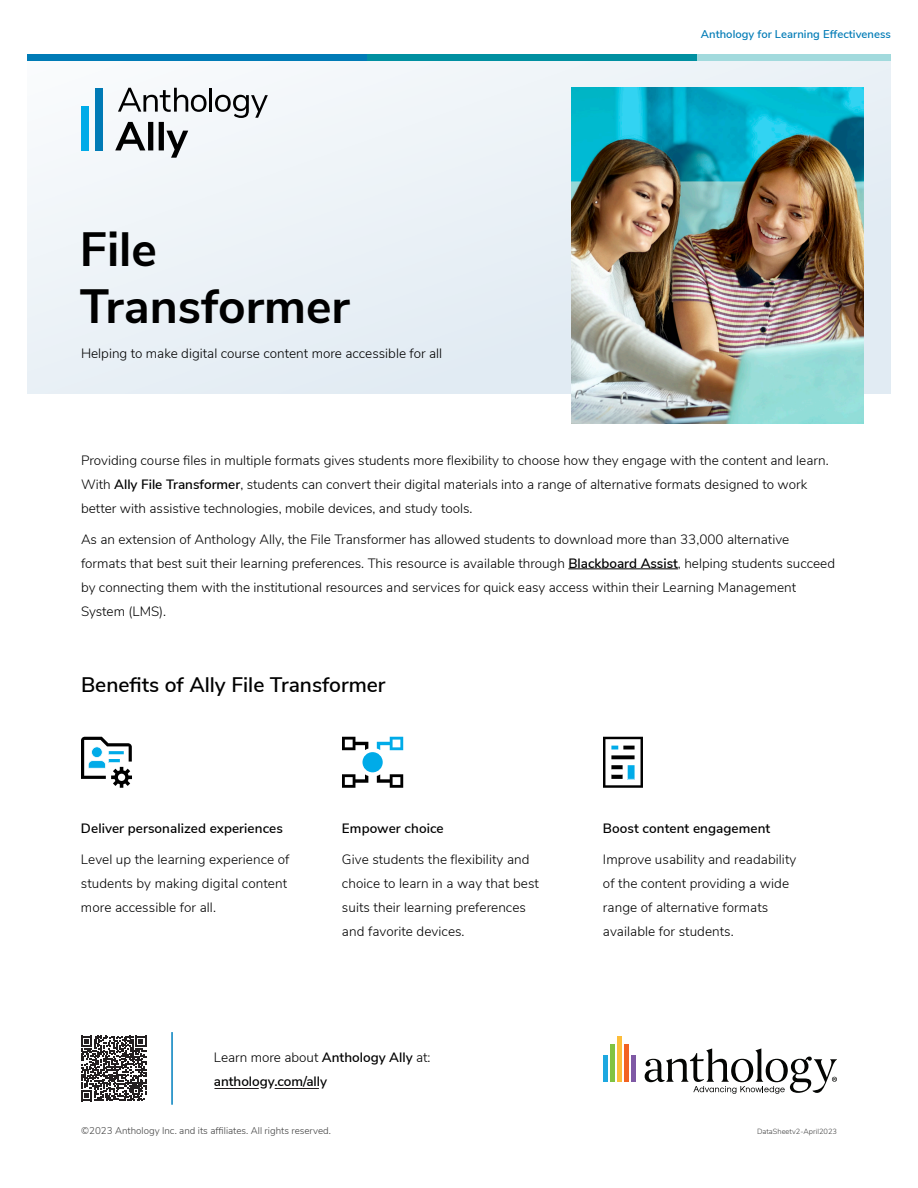
<style>
.page{position:relative;width:918px;height:1188px;background:#fff}
.page>*{position:absolute;margin:0;border:0;box-sizing:border-box;transform-origin:0 0}
.Headline{font:700 48px/57px "Nunito Sans";color:#000}
.Subhead{font:600 21px "Nunito Sans";color:#000}
.Body_Copy{font:300 13.5px/24px "Nunito Sans";color:#000}
.t1{font:600 13.5px/24px "Nunito Sans";letter-spacing:.005em;color:#000}
.t2{font:600 11.25px "Nunito Sans";letter-spacing:.005em;color:#007bb6}
.Body_Copy-2{font:300 9.75px "Nunito Sans";color:#404040}
.Body_Copy-3{font:300 7.5px "Nunito Sans";color:#404040}
.s1{font-weight:600}
.s2{font-weight:300}
</style>
<div class="page">
<div style="left:27px;top:57px;width:864px;height:337px;background:#ecf2f7"></div>
<div style="left:604px;top:54px;width:287px;height:7px;background:#a2dadd"></div>
<div style="left:359px;top:54px;width:338px;height:7px;background:#0090a1"></div>
<div style="left:27px;top:54px;width:340px;height:7px;background:#007bb6"></div>
<hr style="left:568px;top:569px;width:110px;height:1px;background:#000">
<div style="left:95px;top:88px;width:8px;height:62px;background:#007ab5"></div>
<div style="left:81px;top:106px;width:8px;height:44px;background:#00abe8"></div>
<svg style="left:118px;top:88px;width:89px;height:24px"></svg>
<hr style="left:209px;top:88px;width:3px;height:24px;background:#000">
<svg style="left:215px;top:95px;width:53px;height:23px"></svg>
<svg style="left:115px;top:122px;width:30px;height:28px"></svg>
<div style="left:148px;top:122px;width:5px;height:28px;background:#000"></div>
<div style="left:159px;top:122px;width:5px;height:28px;background:#000"></div>
<svg style="left:166px;top:131px;width:22px;height:27px"></svg>
<img style="left:572px;top:88px;width:292px;height:335px">
<div style="left:610px;top:1044px;width:5px;height:38px;background:#81c341"></div>
<div style="left:617px;top:1036px;width:5px;height:46px;background:#fdbd3a"></div>
<div style="left:624px;top:1044px;width:5px;height:38px;background:#f26322"></div>
<div style="left:631px;top:1055px;width:5px;height:27px;background:#7f59a5"></div>
<div style="left:603px;top:1055px;width:5px;height:27px;background:#1ea8e0"></div>
<svg style="left:645px;top:1048px;width:192px;height:46px"></svg>
<hr style="left:171px;top:1032px;width:2px;height:73px;background:#007fbe">
<svg style="left:81px;top:1036px;width:65px;height:65px"></svg>
<hr style="left:214px;top:1088px;width:45px;height:1px;background:#231f20">
<hr style="left:275px;top:1088px;width:44px;height:1px;background:#231f20">
<svg style="left:81px;top:737px;width:51px;height:51px"></svg>
<div style="left:362px;top:752px;width:21px;height:20px;background:#00abe8;border-radius:50%"></div>
<svg style="left:377px;top:737px;width:26px;height:13px"></svg>
<svg style="left:377px;top:774px;width:26px;height:14px"></svg>
<svg style="left:342px;top:774px;width:26px;height:14px"></svg>
<svg style="left:342px;top:737px;width:26px;height:13px"></svg>
<svg style="left:603px;top:737px;width:40px;height:51px"></svg>
<p class="Headline" style="left:80px;top:218px;width:271px">File<br>Transformer</p>
<p class="Body_Copy" style="left:81px;top:340px;width:363px">Helping to make digital course content more accessible for all</p>
<p class="t2" style="left:701px;top:26px;width:192px">Anthology for Learning Effectiveness</p>
<p class="Body_Copy" style="left:81px;top:448px;width:749px">Providing course files in multiple formats gives students more flexibility to choose how they engage with the content and learn.<br>With <span class="s1">Ally File Transformer</span>, students can convert their digital materials into a range of alternative formats designed to work better with assistive technologies, mobile devices, and study tools.</p>
<p class="Body_Copy" style="left:81px;top:526px;width:756px">As an extension of Anthology Ally, the File Transformer has allowed students to download more than 33,000 alternative formats that best suit their learning preferences. This resource is available through <span class="s1">Blackboard Assist</span>, helping students succeed by connecting them with the institutional resources and services for quick easy access within their Learning Management System (LMS).</p>
<p class="Subhead" style="left:81px;top:669px;width:306px">Benefits of Ally File Transformer</p>
<p class="t1" style="left:81px;top:816px;width:203px">Deliver personalized experiences</p>
<p class="Body_Copy" style="left:81px;top:847px;width:210px">Level up the learning experience of students by making digital content more accessible for all.</p>
<p class="t1" style="left:342px;top:816px;width:103px">Empower choice</p>
<p class="Body_Copy" style="left:342px;top:847px;width:198px">Give students the flexibility and choice to learn in a way that best suits their learning preferences and favorite devices.</p>
<p class="t1" style="left:214px;top:1044px;width:218px"><span class="s2">Learn more about</span> Anthology Ally <span class="s2">at: </span>anthology.com/ally</p>
<p class="t1" style="left:603px;top:816px;width:169px">Boost content engagement</p>
<p class="Body_Copy" style="left:603px;top:847px;width:195px">Improve usability and readability of the content providing a wide range of alternative formats available for students.</p>
<p class="Body_Copy-2" style="left:81px;top:1124px;width:251px">©️2023 Anthology Inc. and its affiliates. All rights reserved.</p>
<p class="Body_Copy-3" style="left:757px;top:1126px;width:81px">DataSheetv2-April2023</p>
</div>
